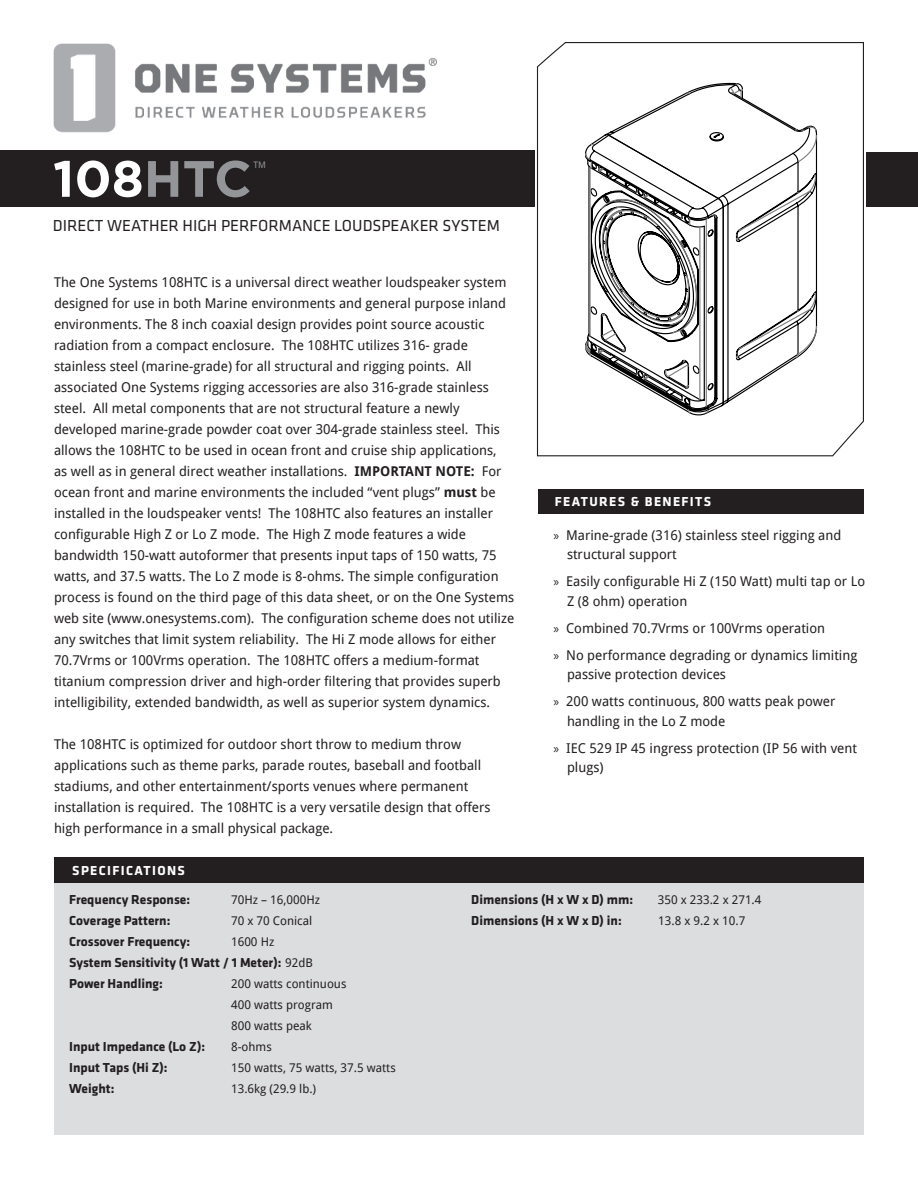
<style>
.page{position:relative;width:918px;height:1188px;background:#fff}
.page>*{position:absolute;margin:0;border:0;box-sizing:border-box;transform-origin:0 0}
.t1{font:700 51px "Gotham";color:#fff}
.Sub-Header{font:16.5px "Klavika";color:#231f20}
.t2{font:13.5px/21px "Droid Sans";color:#231f20}
.t3{font:700 13.5px "Klavika";color:#231f20}
.t4{font:700 13.5px "Klavika";letter-spacing:.1em;color:#fff}
.t5{font:12px "Droid Sans";color:#231f20}
.t6{font:9px "Droid Sans";color:#939598}
.s1{color:#939598}
.s2{font-weight:700}
.s3{font-family:"Myriad Pro"}
.s4{font-family:"Droid Sans";font-weight:400;font-size:12px}
</style>
<div class="page">
<svg style="left:536px;top:42px;width:328px;height:415px"></svg>
<div style="left:538px;top:489px;width:326px;height:25px;background:#231f20"></div>
<div style="left:54px;top:857px;width:810px;height:26px;background:#231f20"></div>
<div style="left:54px;top:883px;width:810px;height:252px;background:#dcdddf"></div>
<svg style="left:584px;top:82px;width:234px;height:333px"></svg>
<div style="left:0;top:150px;width:534px;height:56px;background:#231f20"></div>
<div style="left:867px;top:152px;width:51px;height:54px;background:#231f20"></div>
<img style="left:53px;top:43px;width:384px;height:90px">
<p class="t1" style="left:53px;top:145px;width:200px">108<span class="s1">HTC</span></p>
<p class="t6" style="left:254px;top:159px;width:14px">TM</p>
<p class="Sub-Header" style="left:53px;top:215px;width:449px">DIRECT WEATHER HIGH PERFORMANCE LOUDSPEAKER SYSTEM</p>
<p class="t2" style="left:54px;top:271px;width:462px">The One Systems 108HTC is a universal direct weather loudspeaker system designed for use in both Marine environments and general purpose inland environments. The 8 inch coaxial design provides point source acoustic radiation from a compact enclosure. The 108HTC utilizes 316- grade stainless steel (marine-grade) for all structural and rigging points. All associated One Systems rigging accessories are also 316-grade stainless steel. All metal components that are not structural feature a newly developed marine-grade powder coat over 304-grade stainless steel. This allows the 108HTC to be used in ocean front and cruise ship applications,<br>as well as in general direct weather installations. <span class="s2">IMPORTANT NOTE:</span> For ocean front and marine environments the included “vent plugs” <span class="s2">must</span> be installed in the loudspeaker vents! The 108HTC also features an installer configurable High Z or Lo Z mode. The High Z mode features a wide bandwidth 150-watt autoformer that presents input taps of 150 watts, 75 watts, and 37.5 watts. The Lo Z mode is 8-ohms. The simple configuration process is found on the third page of this data sheet, or on the One Systems web site (www.onesystems.com). The configuration scheme does not utilize any switches that limit system reliability. The Hi Z mode allows for either 70.7Vrms or 100Vrms operation. The 108HTC offers a medium-format titanium compression driver and high-order filtering that provides superb intelligibility, extended bandwidth, as well as superior system dynamics.</p>
<p class="t2" style="left:54px;top:733px;width:438px">The 108HTC is optimized for outdoor short throw to medium throw applications such as theme parks, parade routes, baseball and football stadiums, and other entertainment/sports venues where permanent installation is required. The 108HTC is a very versatile design that offers high performance in a small physical package.</p>
<p class="t4" style="left:555px;top:492px;width:158px">FEATURES &amp; BENEFITS</p>
<p class="t2" style="left:567px;top:525px;width:276px;line-height:19.5px;text-indent:-14px"><span class="s3">»</span> Marine-grade (316) stainless steel rigging and structural support</p>
<p class="t2" style="left:567px;top:571px;width:300px;line-height:19.5px;text-indent:-14px"><span class="s3">»</span> Easily configurable Hi Z (150 Watt) multi tap or Lo<br>Z (8 ohm) operation</p>
<p class="t2" style="left:554px;top:617px;width:273px"><span class="s3">»</span> Combined 70.7Vrms or 100Vrms operation</p>
<p class="t2" style="left:567px;top:645px;width:292px;line-height:19.5px;text-indent:-14px"><span class="s3">»</span> No performance degrading or dynamics limiting passive protection devices</p>
<p class="t2" style="left:567px;top:691px;width:270px;line-height:19.5px;text-indent:-14px"><span class="s3">»</span> 200 watts continuous, 800 watts peak power handling in the Lo Z mode</p>
<p class="t2" style="left:567px;top:738px;width:291px;line-height:19.5px;text-indent:-14px"><span class="s3">»</span> IEC 529 IP 45 ingress protection (IP 56 with vent plugs)</p>
<p class="t4" style="left:72px;top:861px;width:114px">SPECIFICATIONS</p>
<p class="t3" style="left:69px;top:890px;width:123px">Frequency Response:</p>
<p class="t5" style="left:231px;top:892px;width:90px">70Hz – 16,000Hz</p>
<p class="t3" style="left:69px;top:911px;width:103px">Coverage Pattern:</p>
<p class="t5" style="left:231px;top:913px;width:83px">70 x 70 Conical</p>
<p class="t3" style="left:69px;top:932px;width:127px">Crossover Frequency: <span class="s4"> </span></p>
<p class="t5" style="left:231px;top:934px;width:45px">1600 Hz</p>
<p class="t3" style="left:69px;top:953px;width:245px">System Sensitivity (1 Watt / 1 Meter): <span class="s4">92dB</span></p>
<p class="t3" style="left:69px;top:974px;width:95px">Power Handling:</p>
<p class="t5" style="left:231px;top:976px;width:117px">200 watts continuous</p>
<p class="t5" style="left:231px;top:997px;width:103px">400 watts program</p>
<p class="t5" style="left:231px;top:1018px;width:82px">800 watts peak</p>
<p class="t3" style="left:69px;top:1037px;width:138px">Input Impedance (Lo Z):</p>
<p class="t5" style="left:231px;top:1039px;width:42px">8-ohms</p>
<p class="t3" style="left:69px;top:1058px;width:103px">Input Taps (Hi Z):<span class="s4"> </span></p>
<p class="t5" style="left:231px;top:1060px;width:166px">150 watts, 75 watts, 37.5 watts</p>
<p class="t3" style="left:69px;top:1079px;width:65px">Weight: <span class="s4"> </span></p>
<p class="t5" style="left:231px;top:1081px;width:87px">13.6kg (29.9 lb.)</p>
<p class="t3" style="left:471px;top:890px;width:163px">Dimensions (H x W x D) mm:</p>
<p class="t5" style="left:658px;top:892px;width:105px">350 x 233.2 x 271.4</p>
<p class="t3" style="left:471px;top:911px;width:152px">Dimensions (H x W x D) in:</p>
<p class="t5" style="left:658px;top:913px;width:89px">13.8 x 9.2 x 10.7</p>
</div>
